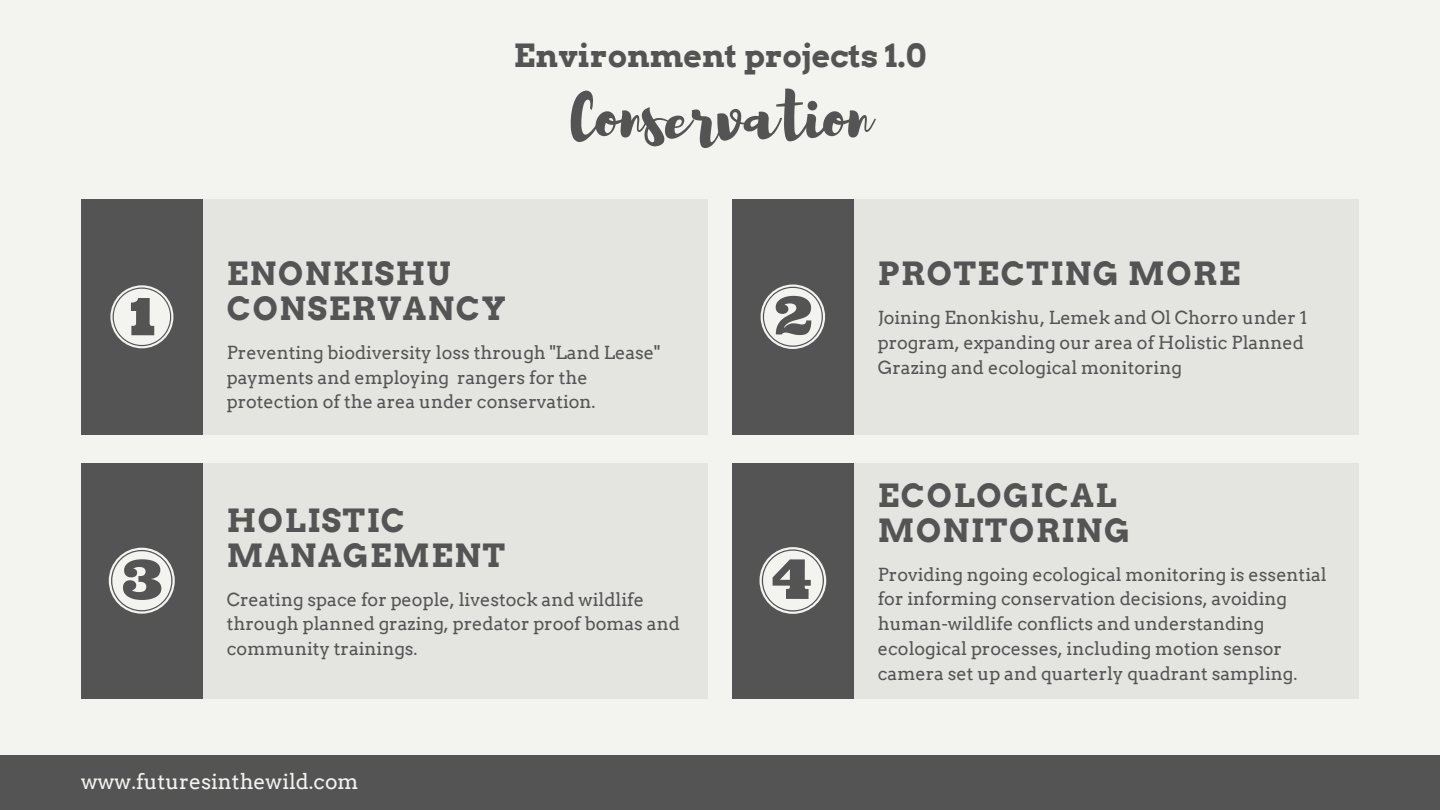
<style>
.page{position:relative;width:1440px;height:810px;background:#f3f4f0}
.page>*{position:absolute;margin:0;border:0;box-sizing:border-box;transform-origin:0 0}
.t1{font:64px "Brusher";color:#545454}
.t2{font:700 32px/34.5px "Arvo";letter-spacing:.05em;color:#545454}
.t3{font:700 32px "Arvo";color:#545454}
.t4{font:21px "Arvo";color:#f3f4f0}
.t5{font:18px/24.8px "Arvo";color:#545454}
</style>
<div class="page">
<div style="left:81px;top:199px;width:627px;height:235px;background:#e4e4e1"></div>
<div style="left:81px;top:199px;width:121px;height:235px;background:#545454"></div>
<svg style="left:110px;top:285px;width:63px;height:63px"></svg>
<div style="left:81px;top:463px;width:627px;height:235px;background:#e4e4e1"></div>
<div style="left:81px;top:463px;width:121px;height:235px;background:#545454"></div>
<svg style="left:109px;top:548px;width:66px;height:66px"></svg>
<div style="left:732px;top:199px;width:627px;height:235px;background:#e4e4e1"></div>
<div style="left:732px;top:199px;width:122px;height:235px;background:#545454"></div>
<svg style="left:761px;top:285px;width:64px;height:64px"></svg>
<div style="left:732px;top:463px;width:627px;height:235px;background:#e4e4e1"></div>
<div style="left:732px;top:463px;width:122px;height:235px;background:#545454"></div>
<svg style="left:759px;top:547px;width:67px;height:67px"></svg>
<div style="left:0;top:755px;width:1440px;height:55px;background:#545454"></div>
<h2 class="t3" style="left:514px;top:36px;width:414px">Environment projects 1.0</h2>
<h1 class="t1" style="left:571px;top:75px;width:300px">Conservation</h1>
<h2 class="t2" style="left:227px;top:257px;width:281px">ENONKISHU<br>CONSERVANCY</h2>
<p class="t5" style="left:227px;top:340px;width:435px">Preventing biodiversity loss through "Land Lease" payments and employing rangers for the protection of the area under conservation.</p>
<h2 class="t2" style="left:227px;top:503px;width:280px">HOLISTIC<br>MANAGEMENT</h2>
<p class="t5" style="left:227px;top:587px;width:455px">Creating space for people, livestock and wildlife through planned grazing, predator proof bomas and community trainings.</p>
<p class="t4" style="left:81px;top:769px;width:279px">www.futuresinthewild.com</p>
<h2 class="t2" style="left:878px;top:257px;width:364px">PROTECTING MORE</h2>
<p class="t5" style="left:878px;top:306px;width:431px">Joining Enonkishu, Lemek and Ol Chorro under 1 program, expanding our area of Holistic Planned<br>Grazing and ecological monitoring</p>
<h2 class="t2" style="left:878px;top:478px;width:253px">ECOLOGICAL<br>MONITORING</h2>
<p class="t5" style="left:878px;top:562px;width:450px">Providing ngoing ecological monitoring is essential for informing conservation decisions, avoiding human-wildlife conflicts and understanding ecological processes, including motion sensor camera set up and quarterly quadrant sampling.</p>
</div>
